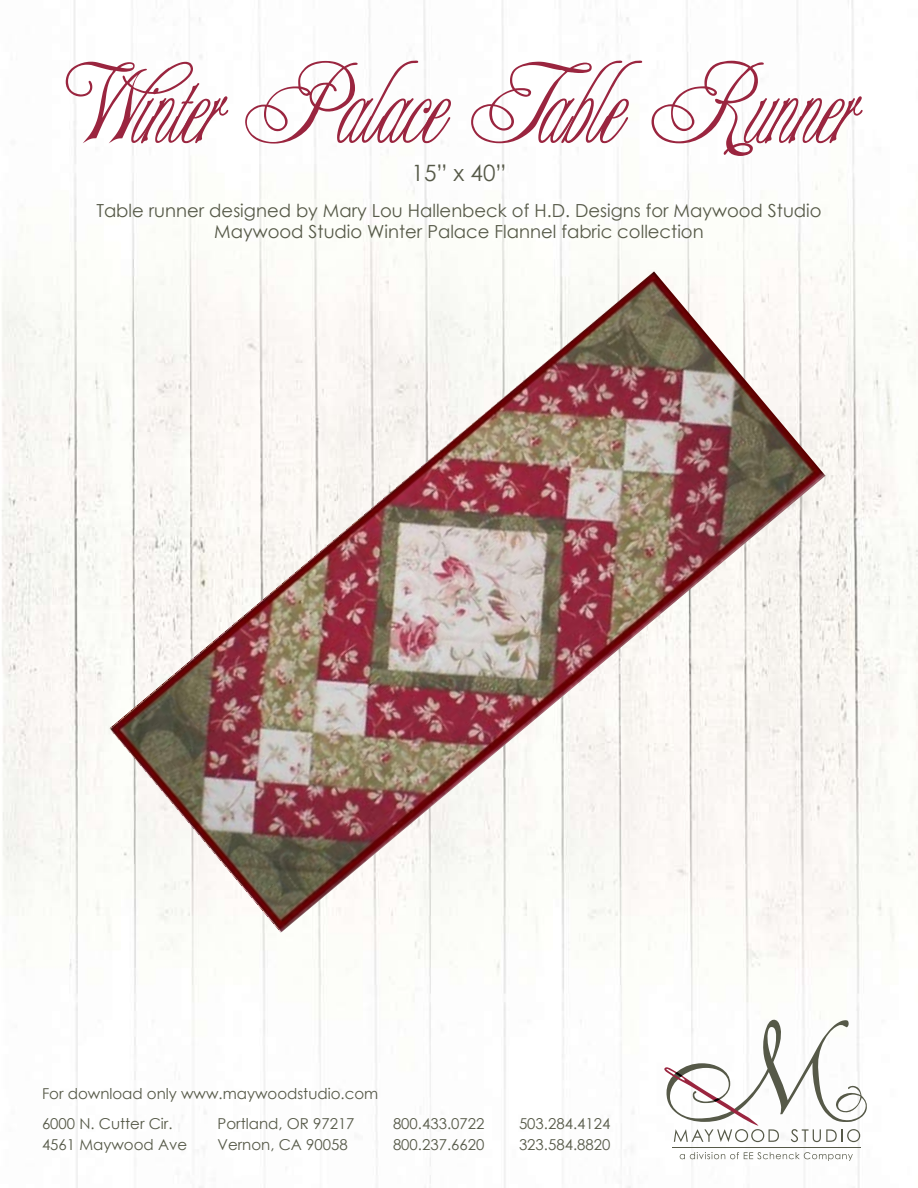
<style>
.page{position:relative;width:918px;height:1188px;background:#fff}
.page>*{position:absolute;margin:0;border:0;box-sizing:border-box;transform-origin:0 0}
.t1{font:105px "Champagne";color:#9a253f}
.t2{font:22.5px "Century Gothic";color:#565948}
.t3{font:18px/21.6px "Century Gothic";color:#565948;text-align:center}
.t4{font:15px/30px "Century Gothic";color:#565948}
</style>
<div class="page">
<img style="left:2px;top:0;width:916px;height:1188px">
<img style="left:109px;top:271px;width:716px;height:662px">
<svg style="left:680px;top:1152px;width:173px;height:9px"></svg>
<hr style="left:672px;top:1147px;width:188px;height:1px;background:#565948">
<svg style="left:663px;top:1019px;width:205px;height:123px"></svg>
<h1 class="t1" style="left:27px;top:39px;width:814px">Winter Palace Table Runner</h1>
<h2 class="t2" style="left:412px;top:157px;width:96px">15” x 40”</h2>
<p class="t3" style="left:96px;top:199px;width:727px">Table runner designed by Mary Lou Hallenbeck of H.D. Designs for Maywood Studio<br>Maywood Studio Winter Palace Flannel fabric collection</p>
<p class="t4" style="left:42px;top:1078px;width:338px">For download only www.maywoodstudio.com<br>6000 N. Cutter Cir.</p>
<p class="t4" style="left:218px;top:1108px;width:139px">Portland, OR 97217</p>
<p class="t4" style="left:393px;top:1108px;width:93px">800.433.0722</p>
<p class="t4" style="left:519px;top:1108px;width:93px">503.284.4124</p>
<p class="t4" style="left:42px;top:1129px;width:147px">4561 Maywood Ave</p>
<p class="t4" style="left:218px;top:1129px;width:132px">Vernon, CA 90058</p>
<p class="t4" style="left:393px;top:1129px;width:93px">800.237.6620</p>
<p class="t4" style="left:519px;top:1129px;width:93px">323.584.8820</p>
</div>
